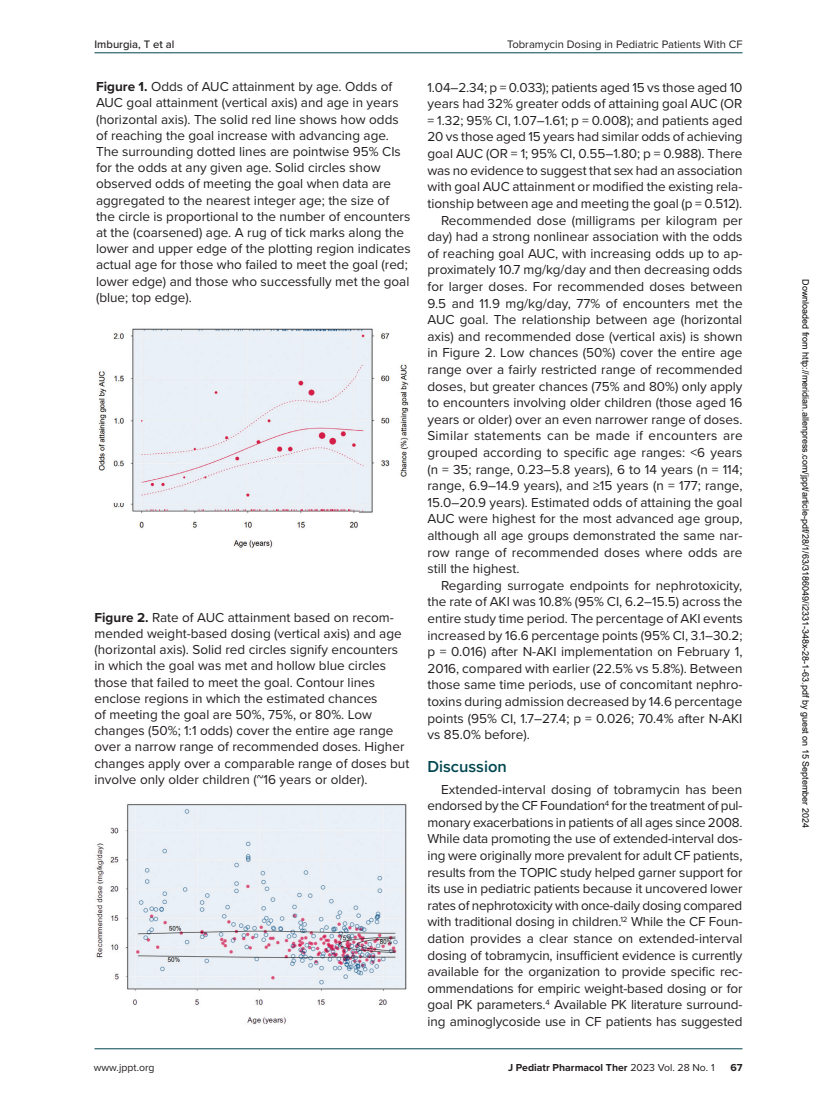
<style>
.page{position:relative;width:837px;height:1107px;background:#fff}
.page>*{position:absolute;margin:0;border:0;box-sizing:border-box;transform-origin:0 0}
.t1{font:600 16.5px "Proxima Nova";color:#00464f}
.t2{font:13.5px/16.2px "Proxima Nova";color:#231f20}
.t3{font:13.5px "Proxima Nova";letter-spacing:.02em;color:#231f20}
.t4{font:11.25px "Proxima Nova";color:#231f20}
.t5{font:500 11.25px "Proxima Nova";color:#231f20}
.t6{font:700 10.5px "Proxima Nova";color:#231f20}
.t7{font:10.5px "Proxima Nova";color:#231f20}
.t8{font:9px "Arial";color:#000}
.s1{font-weight:700}
.s2{font-weight:400}
</style>
<div class="page">
<hr style="left:94px;top:52px;width:648px;height:1px;background:#00464f">
<hr style="left:94px;top:1048px;width:648px;height:1px;background:#00464f">
<img style="left:98px;top:328px;width:311px;height:220px">
<img style="left:96px;top:804px;width:311px;height:221px">
<p class="t5" style="left:94px;top:35px;width:81px">Imburgia, T et al</p>
<p class="t4" style="left:507px;top:35px;width:237px">Tobramycin Dosing in Pediatric Patients With CF</p>
<p class="t2" style="left:96px;top:78px;width:316px"><span class="s1">Figure 1.</span> Odds of AUC attainment by age. Odds of AUC goal attainment (vertical axis) and age in years (horizontal axis). The solid red line shows how odds of reaching the goal increase with advancing age.<br>The surrounding dotted lines are pointwise 95% CIs for the odds at any given age. Solid circles show observed odds of meeting the goal when data are aggregated to the nearest integer age; the size of the circle is proportional to the number of encounters at the (coarsened) age. A rug of tick marks along the lower and upper edge of the plotting region indicates actual age for those who failed to meet the goal (red; lower edge) and those who successfully met the goal (blue; top edge).</p>
<p class="t2" style="left:94px;top:609px;width:316px"><span class="s1">Figure 2.</span> Rate of AUC attainment based on recom&shy;mended weight-based dosing (vertical axis) and age (horizontal axis). Solid red circles signify encounters in which the goal was met and hollow blue circles those that failed to meet the goal. Contour lines enclose regions in which the estimated chances<br>of meeting the goal are 50%, 75%, or 80%. Low changes (50%; 1:1 odds) cover the entire age range over a narrow range of recommended doses. Higher changes apply over a comparable range of doses but involve only older children (~16 years or older).</p>
<p class="t2" style="left:428px;top:78px;width:316px">1.04–2.34; p = 0.033); patients aged 15 vs those aged 10</p>
<p class="t2" style="left:428px;top:95px;width:316px">years had 32% greater odds of attaining goal AUC (OR</p>
<p class="t2" style="left:428px;top:112px;width:316px">= 1.32; 95% CI, 1.07–1.61; p = 0.008); and patients aged</p>
<p class="t2" style="left:428px;top:128px;width:317px">20 vs those aged 15 years had similar odds of achieving</p>
<p class="t2" style="left:428px;top:145px;width:316px">goal AUC (OR = 1; 95% CI, 0.55–1.80; p = 0.988). There</p>
<p class="t2" style="left:428px;top:162px;width:317px">was no evidence to suggest that sex had an association</p>
<p class="t2" style="left:428px;top:178px;width:316px">with goal AUC attainment or modified the existing rela-</p>
<p class="t2" style="left:428px;top:195px;width:316px">tionship between age and meeting the goal (p = 0.512).</p>
<p class="t2" style="left:441px;top:211px;width:303px">Recommended dose (milligrams per kilogram per</p>
<p class="t2" style="left:428px;top:228px;width:316px">day) had a strong nonlinear association with the odds</p>
<p class="t2" style="left:428px;top:245px;width:317px">of reaching goal AUC, with increasing odds up to ap-</p>
<p class="t2" style="left:428px;top:261px;width:317px">proximately 10.7 mg/kg/day and then decreasing odds</p>
<p class="t2" style="left:428px;top:278px;width:317px">for larger doses. For recommended doses between</p>
<p class="t2" style="left:428px;top:294px;width:317px">9.5 and 11.9 mg/kg/day, 77% of encounters met the</p>
<p class="t2" style="left:428px;top:311px;width:316px">AUC goal. The relationship between age (horizontal</p>
<p class="t2" style="left:428px;top:328px;width:317px">axis) and recommended dose (vertical axis) is shown</p>
<p class="t2" style="left:428px;top:344px;width:316px">in Figure 2. Low chances (50%) cover the entire age</p>
<p class="t2" style="left:428px;top:361px;width:316px">range over a fairly restricted range of recommended</p>
<p class="t2" style="left:428px;top:377px;width:317px">doses, but greater chances (75% and 80%) only apply</p>
<p class="t2" style="left:428px;top:394px;width:317px">to encounters involving older children (those aged 16</p>
<p class="t2" style="left:428px;top:411px;width:316px">years or older) over an even narrower range of doses.</p>
<p class="t3" style="left:428px;top:426px;width:317px">Similar statements can be made if encounters are</p>
<p class="t2" style="left:428px;top:444px;width:316px">grouped according to specific age ranges: &lt;6 years</p>
<p class="t2" style="left:428px;top:460px;width:317px">(n = 35; range, 0.23–5.8 years), 6 to 14 years (n = 114;</p>
<p class="t2" style="left:428px;top:477px;width:317px">range, 6.9–14.9 years), and ≥15 years (n = 177; range,</p>
<p class="t2" style="left:428px;top:494px;width:316px">15.0–20.9 years). Estimated odds of attaining the goal</p>
<p class="t2" style="left:428px;top:510px;width:316px">AUC were highest for the most advanced age group,</p>
<p class="t2" style="left:428px;top:527px;width:317px">although all age groups demonstrated the same nar-</p>
<p class="t2" style="left:428px;top:543px;width:316px">row range of recommended doses where odds are</p>
<p class="t2" style="left:428px;top:560px;width:93px">still the highest.</p>
<p class="t2" style="left:441px;top:577px;width:303px">Regarding surrogate endpoints for nephrotoxicity,</p>
<p class="t2" style="left:428px;top:593px;width:316px">the rate of AKI was 10.8% (95% CI, 6.2–15.5) across the</p>
<p class="t2" style="left:428px;top:610px;width:317px">entire study time period. The percentage of AKI events</p>
<p class="t2" style="left:428px;top:626px;width:317px">increased by 16.6 percentage points (95% CI, 3.1–30.2;</p>
<p class="t2" style="left:428px;top:643px;width:316px">p = 0.016) after N-AKI implementation on February 1,</p>
<p class="t2" style="left:428px;top:660px;width:317px">2016, compared with earlier (22.5% vs 5.8%). Between</p>
<p class="t2" style="left:428px;top:676px;width:317px">those same time periods, use of concomitant nephro-</p>
<p class="t2" style="left:428px;top:693px;width:316px">toxins during admission decreased by 14.6 percentage</p>
<p class="t2" style="left:428px;top:709px;width:317px">points (95% CI, 1.7–27.4; p = 0.026; 70.4% after N-AKI</p>
<p class="t2" style="left:428px;top:726px;width:104px">vs 85.0% before).</p>
<p class="t1" style="left:428px;top:755px;width:81px">Discussion</p>
<p class="t2" style="left:427px;top:780px;width:317px;line-height:16.6px;text-align:justify;text-indent:14px">Extended-interval dosing of tobramycin has been endorsed by the CF Foundation<sup>4</sup> for the treatment of pul&shy;monary exacerbations in patients of all ages since 2008.<br>While data promoting the use of extended-interval dos&shy;ing were originally more prevalent for adult CF patients, results from the TOPIC study helped garner support for its use in pediatric patients because it uncovered lower rates of nephrotoxicity with once-daily dosing compared with traditional dosing in children.<sup>12</sup> While the CF Foun&shy;dation provides a clear stance on extended-interval dosing of tobramycin, insufficient evidence is currently available for the organization to provide specific rec&shy;ommendations for empiric weight-based dosing or for goal PK parameters.<sup>4</sup> Available PK literature surround&shy;ing aminoglycoside use in CF patients has suggested</p>
<p class="t7" style="left:94px;top:1060px;width:62px">www.jppt.org</p>
<p class="t6" style="left:508px;top:1060px;width:208px">J Pediatr Pharmacol Ther <span class="s2">2023 Vol. 28 No. 1</span></p>
<p class="t6" style="left:730px;top:1060px;width:14px">67</p>
<p class="t8" style="left:809px;top:279px;width:550px;rotate:90deg">Downloaded from http://meridian.allenpress.com/jppt/article-pdf/28/1/63/3186049/i2331-348x-28-1-63.pdf by guest on 15 September 2024</p>
</div>
